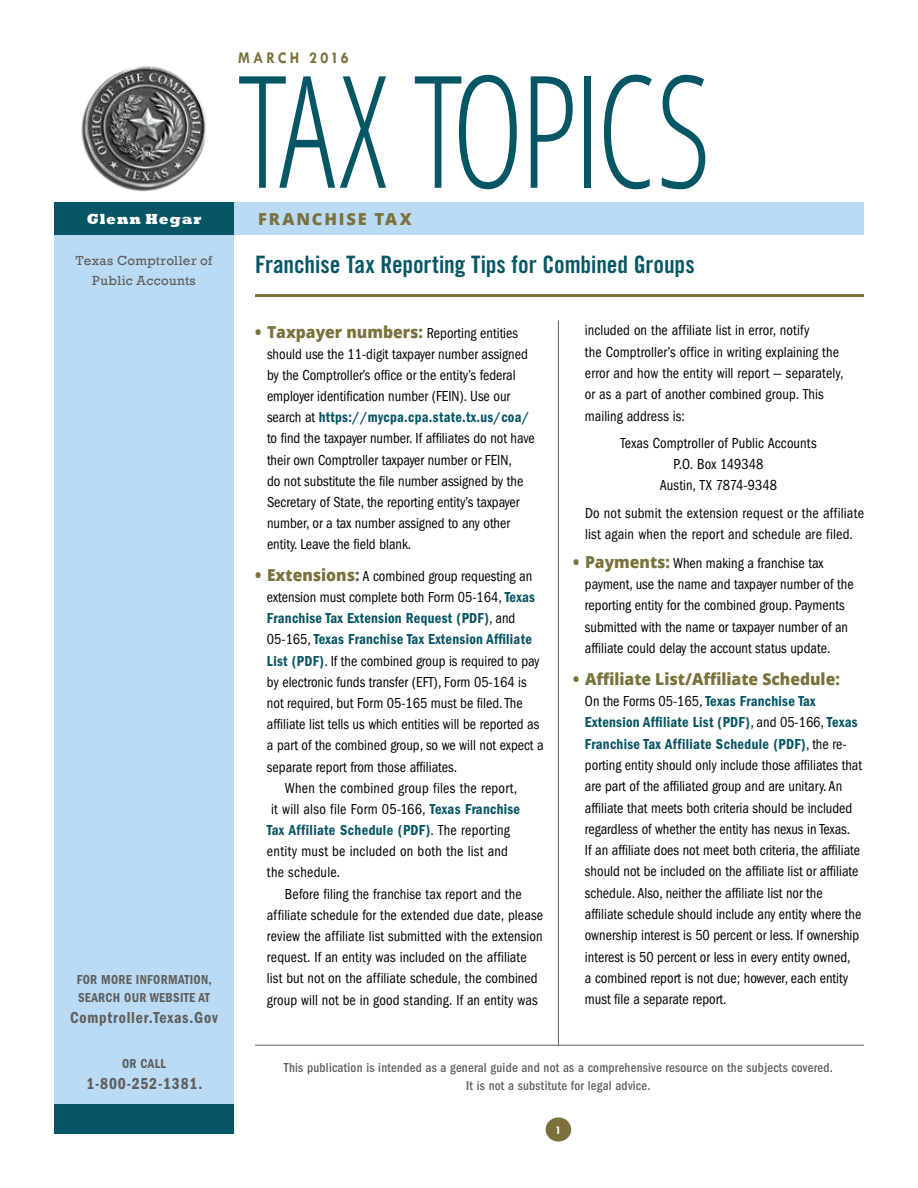
<style>
.page{position:relative;width:918px;height:1188px;background:#fff}
.page>*{position:absolute;margin:0;border:0;box-sizing:border-box;transform-origin:0 0}
.t1{font:300 condensed 156px "Open Sans";letter-spacing:-.035em;color:#075665;scale:.9 1}
.t2{font:24px "Trade Gothic LT Std Bd Cn 20";letter-spacing:-.005em;color:#075665}
.t3{font:800 16.5px "Open Sans";color:#7a713b;scale:.95 1}
.t4{font:16.5px "ITC Franklin Gothic Std Dm Cd";letter-spacing:.05em;color:#5f5f5f;scale:.95 1}
.t5{font:800 16.5px "Open Sans";letter-spacing:.115em;color:#7a713b}
.t6{font:700 16.5px "Tw Cen";letter-spacing:.205em;color:#7a713b;scale:.9 1}
.text_indent{font:condensed 15px/21.3px "ITC Franklin Gothic Std";color:#000;scale:.95 1}
.t7{font:15px "ITC Franklin Gothic Std Dm Cd";letter-spacing:.02em;color:#075665;scale:.95 1}
.text_indent-2{font:condensed 15px "ITC Franklin Gothic Std";letter-spacing:.02em;color:#000;scale:.95 1}
.t8{font:800 15px "Rockwell";letter-spacing:.06em;color:#fff;scale:.95 1}
.t9{font:500 condensed 13.5px/18px "ITC Franklin Gothic Std";letter-spacing:.02em;color:#5f5f5f;text-align:center;scale:.95 1}
.t10{font:13.5px/18px "ITC Franklin Gothic Std Dm Cd";letter-spacing:.025em;color:#5f5f5f;scale:.95 1}
.t11{font:13.5px/19.5px "Rockwell";letter-spacing:.025em;color:#5f5f5f;text-align:center}
.t12{font:700 12px "Tw Cen";color:#fff}
.s1{font-family:"ITC Franklin Gothic Std";font-weight:400;font-stretch:condensed;font-size:15px;color:#000}
.s2{font-family:"ITC Franklin Gothic Std Dm Cd";font-stretch:normal;color:#075665}
.s3{font-family:"Open Sans";font-weight:800;font-stretch:normal;font-size:16.5px;color:#7a713b}
.s4{font-family:"Open Sans";font-weight:800;font-stretch:normal;font-size:16.5px;color:#5f5f5f}
.s5{font-family:"ITC Franklin Gothic Std";font-stretch:condensed;color:#000}
</style>
<div class="page">
<div style="left:54px;top:227px;width:180px;height:893px;background:#badbf3"></div>
<div style="left:54px;top:202px;width:180px;height:33px;background:#075665"></div>
<div style="left:54px;top:1105px;width:180px;height:29px;background:#075665"></div>
<img style="left:81px;top:66px;width:125px;height:126px">
<hr style="left:255px;top:1045px;width:609px;height:1px;background:#5f5f5f">
<div style="left:234px;top:202px;width:630px;height:33px;background:#badbf3"></div>
<div style="left:546px;top:1117px;width:25px;height:25px;background:#7a713b;border-radius:50%"></div>
<hr style="left:558px;top:320px;width:1px;height:726px;background:#5f5f5f">
<hr style="left:255px;top:294px;width:609px;height:3px;background:#7a713b">
<p class="t6" style="left:238px;top:48px;width:124px">MARCH 2016</p>
<h1 class="t1" style="left:238px;top:25px;width:527px">TAX TOPICS</h1>
<p class="t8" style="left:87px;top:211px;width:122px">Glenn Hegar</p>
<p class="t5" style="left:258px;top:206px;width:155px">FRANCHISE TAX</p>
<p class="t11" style="left:76px;top:251px;width:138px">Texas Comptroller of<br>Public Accounts</p>
<h2 class="t2" style="left:255px;top:250px;width:441px">Franchise Tax Reporting Tips for Combined Groups</h2>
<p class="t10" style="left:77px;top:971px;width:144px">FOR MORE INFORMATION,<br>SEARCH OUR WEBSITE AT</p>
<p class="t4" style="left:70px;top:1008px;width:157px">Comptroller.Texas.Gov</p>
<p class="t10" style="left:122px;top:1055px;width:48px">OR CALL</p>
<p class="t4" style="left:86px;top:1074px;width:124px">1-800-252-1381.</p>
<p class="t3" style="left:255px;top:319px;width:278px">• Taxpayer numbers: <span class="s1">Reporting entities</span></p>
<p class="text_indent" style="left:267px;top:343px;width:283px">should use the 11-digit taxpayer number assigned by the Comptroller’s office or the entity’s federal employer identification number (FEIN). Use our search at <span class="s2">https://mycpa.cpa.state.tx.us/coa/ </span>to find the taxpayer number. If affiliates do not have their own Comptroller taxpayer number or FEIN,<br>do not substitute the file number assigned by the Secretary of State, the reporting entity’s taxpayer number, or a tax number assigned to any other entity. Leave the field blank.</p>
<p class="text_indent" style="left:255px;top:565px;width:293px"><span class="s3">• Extensions</span><span class="s4">:</span> A combined group requesting an</p>
<p class="text_indent" style="left:267px;top:587px;width:284px">extension must complete both Form 05-164, <span class="s2">Texas</span></p>
<p class="t7" style="left:267px;top:610px;width:263px">Franchise Tax Extension Request (PDF)<span class="s5">, and</span></p>
<p class="t7" style="left:267px;top:631px;width:280px"><span class="s5">05-165,</span> Texas Franchise Tax Extension Affiliate</p>
<p class="text_indent" style="left:267px;top:650px;width:288px"><span class="s2">List (PDF)</span>. If the combined group is required to pay</p>
<p class="text_indent" style="left:267px;top:671px;width:275px">by electronic funds transfer (EFT), Form 05-164 is</p>
<p class="text_indent" style="left:267px;top:693px;width:271px">not required, but Form 05-165 must be filed. The</p>
<p class="text_indent" style="left:267px;top:714px;width:288px">affiliate list tells us which entities will be reported as</p>
<p class="text_indent" style="left:267px;top:735px;width:293px">a part of the combined group, so we will not expect a</p>
<p class="text_indent" style="left:267px;top:756px;width:202px">separate report from those affiliates.</p>
<p class="text_indent" style="left:285px;top:777px;width:246px">When the combined group files the report,</p>
<p class="text_indent" style="left:271px;top:798px;width:264px">it will also file Form 05-166, <span class="s2">Texas Franchise</span></p>
<p class="t7" style="left:267px;top:822px;width:257px">Tax Affiliate Schedule (PDF)<span class="s5">. The reporting</span></p>
<p class="text_indent-2" style="left:267px;top:843px;width:255px">entity must be included on both the list and</p>
<p class="text_indent" style="left:267px;top:862px;width:79px">the schedule.</p>
<p class="text_indent" style="left:267px;top:883px;width:292px;text-indent:18px">Before filing the franchise tax report and the affiliate schedule for the extended due date, please review the affiliate list submitted with the extension request. If an entity was included on the affiliate list but not on the affiliate schedule, the combined group will not be in good standing. If an entity was</p>
<p class="text_indent" style="left:585px;top:320px;width:274px">included on the affiliate list in error, notify<br>the Comptroller’s office in writing explaining the error and how the entity will report — separately, or as a part of another combined group. This mailing address is:</p>
<p class="text_indent" style="left:620px;top:432px;width:208px;text-align:center">Texas Comptroller of Public Accounts<br>P.O. Box 149348<br>Austin, TX 7874-9348</p>
<p class="text_indent" style="left:585px;top:502px;width:295px">Do not submit the extension request or the affiliate list again when the report and schedule are filed.</p>
<p class="text_indent" style="left:585px;top:552px;width:284px;text-indent:-12px"><span class="s3">• Payments:</span> When making a franchise tax payment, use the name and taxpayer number of the reporting entity for the combined group. Payments submitted with the name or taxpayer number of an affiliate could delay the account status update.</p>
<p class="t3" style="left:573px;top:666px;width:282px">• Affiliate List/Affiliate Schedule:</p>
<p class="text_indent" style="left:585px;top:691px;width:293px">On the Forms 05-165, <span class="s2">Texas Franchise Tax Extension Affiliate List (PDF)</span>, and 05-166, <span class="s2">Texas Franchise Tax Affiliate Schedule (PDF)</span>, the re&shy;porting entity should only include those affiliates that are part of the affiliated group and are unitary. An affiliate that meets both criteria should be included regardless of whether the entity has nexus in Texas.<br>If an affiliate does not meet both criteria, the affiliate should not be included on the affiliate list or affiliate schedule. Also, neither the affiliate list nor the affiliate schedule should include any entity where the ownership interest is 50 percent or less. If ownership interest is 50 percent or less in every entity owned,<br>a combined report is not due; however, each entity must file a separate report.</p>
<p class="t9" style="left:284px;top:1059px;width:579px">This publication is intended as a general guide and not as a comprehensive resource on the subjects covered.<br>It is not a substitute for legal advice.</p>
<p class="t12" style="left:555px;top:1123px;width:8px">1</p>
</div>
